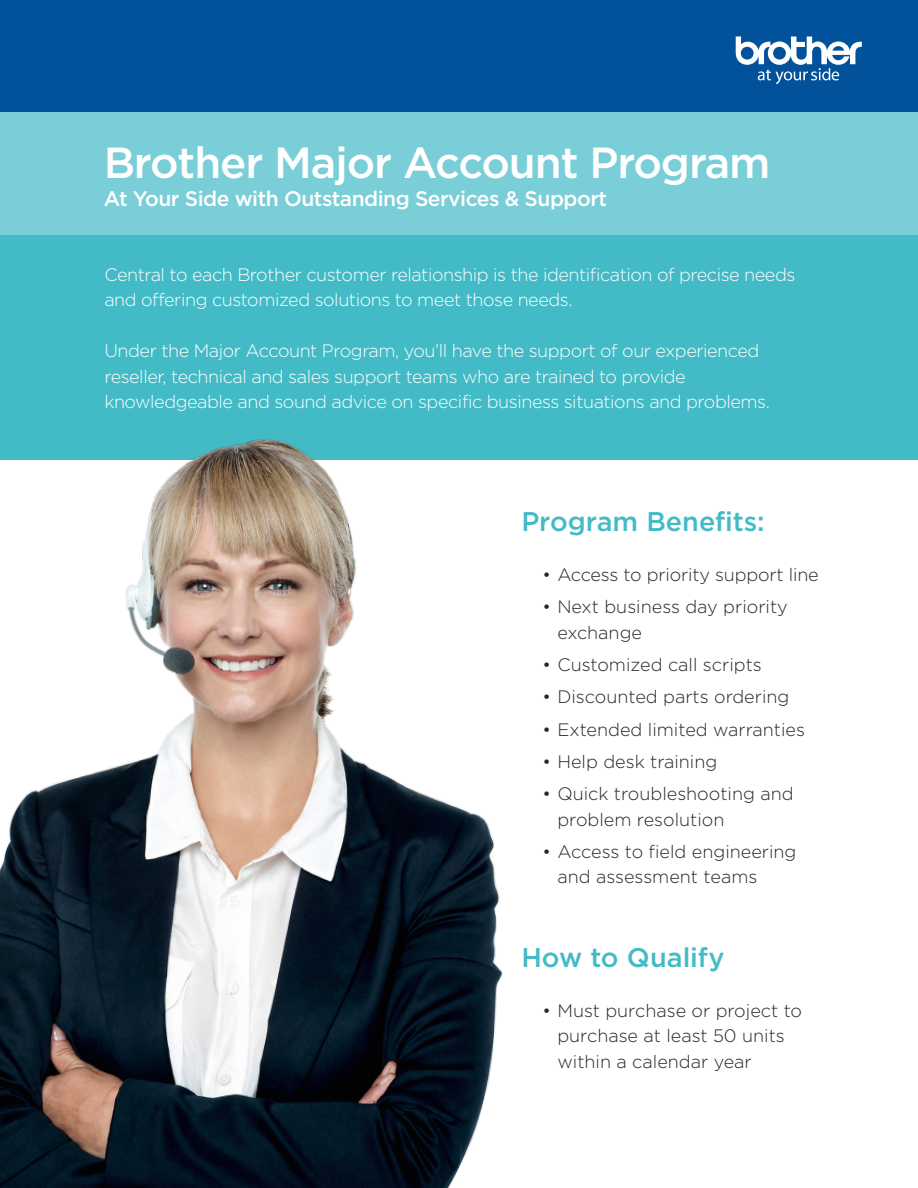
<style>
.page{position:relative;width:918px;height:1188px;background:#fff}
.page>*{position:absolute;margin:0;border:0;box-sizing:border-box;transform-origin:0 0}
.t1{font:500 43.5px "Gotham";letter-spacing:-.025em;color:#fff}
.t2{font:500 27px "Gotham";color:#42bbc6}
.t3{font:500 21px "Gotham";letter-spacing:-.025em;color:#fff}
.t4{font:300 18px/25.5px "Gotham";letter-spacing:-.025em;color:#fff}
.t5{font:300 18px/25.5px "Gotham";color:#282526}
</style>
<div class="page">
<div style="left:0;top:106px;width:918px;height:354px;background:#7aced7"></div>
<div style="left:0;top:235px;width:918px;height:225px;background:#42bbc6"></div>
<div style="left:0;top:0;width:918px;height:112px;background:#01519b"></div>
<svg style="left:736px;top:36px;width:126px;height:48px"></svg>
<img style="left:0;top:439px;width:503px;height:749px">
<p class="t1" style="left:104px;top:138px;width:668px">Brother Major Account Program</p>
<p class="t3" style="left:104px;top:187px;width:505px">At Your Side with Outstanding Services &amp; Support</p>
<p class="t4" style="left:104px;top:261px;width:693px">Central to each Brother customer relationship is the identification of precise needs and offering customized solutions to meet those needs.</p>
<p class="t4" style="left:104px;top:338px;width:667px">Under the Major Account Program, you’ll have the support of our experienced reseller, technical and sales support teams who are trained to provide knowledgeable and sound advice on specific business situations and problems.</p>
<p class="t2" style="left:521px;top:506px;width:245px">Program Benefits:</p>
<p class="t5" style="left:542px;top:562px;width:278px">• Access to priority support line</p>
<p class="t5" style="left:557px;top:594px;width:232px;text-indent:-15px">• Next business day priority exchange</p>
<p class="t5" style="left:542px;top:652px;width:221px">• Customized call scripts</p>
<p class="t5" style="left:542px;top:684px;width:249px">• Discounted parts ordering</p>
<p class="t5" style="left:542px;top:716px;width:264px">• Extended limited warranties</p>
<p class="t5" style="left:542px;top:749px;width:176px">• Help desk training</p>
<p class="t5" style="left:557px;top:781px;width:238px;text-indent:-15px">• Quick troubleshooting and problem resolution</p>
<p class="t5" style="left:557px;top:839px;width:241px;text-indent:-15px">• Access to field engineering and assessment teams</p>
<p class="t2" style="left:521px;top:942px;width:205px">How to Qualify</p>
<p class="t5" style="left:557px;top:998px;width:246px;text-indent:-15px">• Must purchase or project to purchase at least 50 units within a calendar year</p>
</div>
